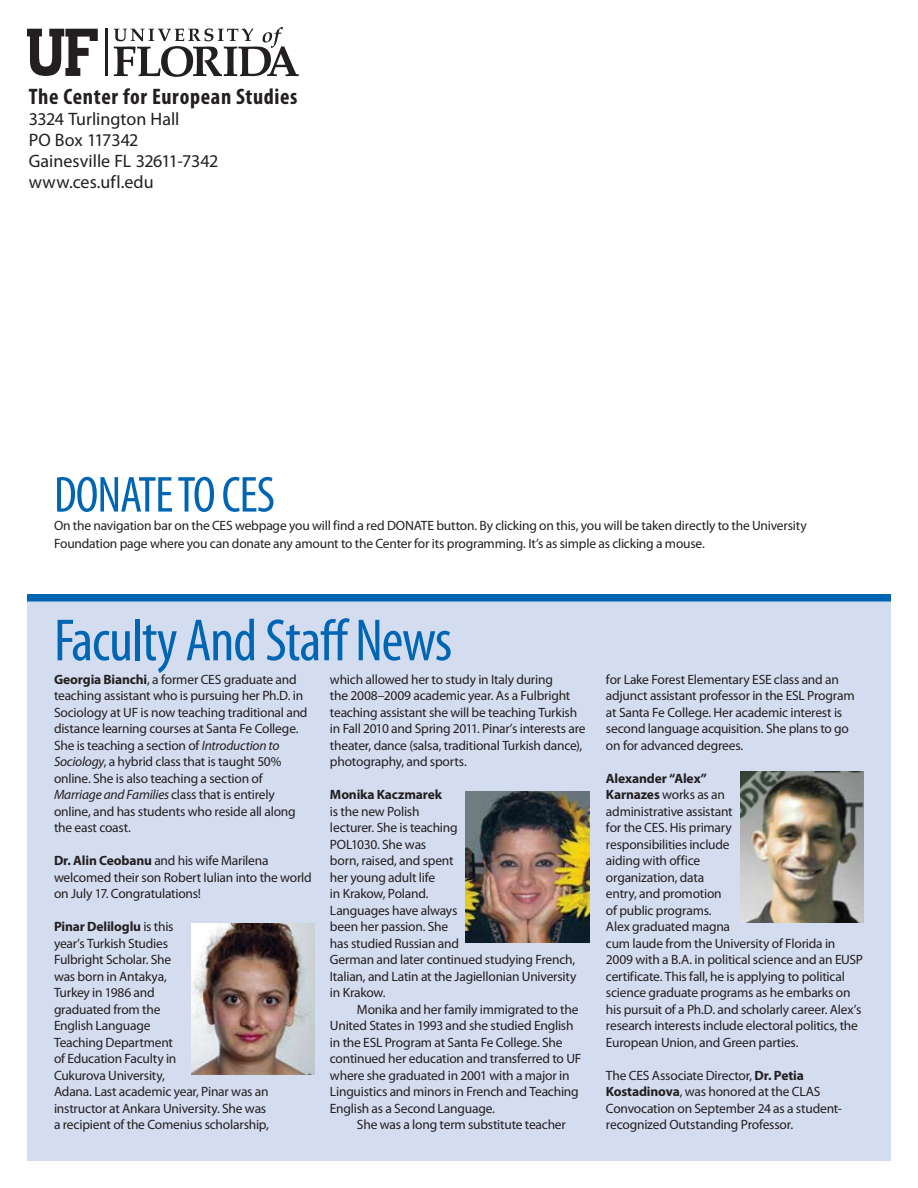
<style>
.page{position:relative;width:918px;height:1188px;background:#fff}
.page>*{position:absolute;margin:0;border:0;box-sizing:border-box;transform-origin:0 0}
.t1{font:condensed 60px "Myriad Pro";letter-spacing:-.02em;color:#0066b3}
.t2{font:condensed 51px "Myriad Pro";letter-spacing:-.02em;color:#0066b3}
.t3{font:700 condensed 22.5px "Myriad Pro";letter-spacing:.03em;color:#231f20}
.t4{font:18px/21px "Myriad Pro";color:#231f20}
.t5{font:13.5px/16.5px "Myriad Pro";letter-spacing:-.015em;color:#231f20}
.t6{font:700 13.5px "Myriad Pro";letter-spacing:-.01em;color:#231f20}
.s1{font-weight:700}
.s2{font-style:italic}
</style>
<div class="page">
<div style="left:27px;top:594px;width:864px;height:567px;background:#d4dcf0"></div>
<div style="left:27px;top:594px;width:864px;height:8px;background:#0066b3"></div>
<svg style="left:27px;top:29px;width:71px;height:47px"></svg>
<hr style="left:105px;top:29px;width:2px;height:47px;background:#231f20">
<svg style="left:114px;top:27px;width:185px;height:50px"></svg>
<img style="left:191px;top:923px;width:124px;height:151px">
<img style="left:466px;top:791px;width:124px;height:151px">
<img style="left:740px;top:772px;width:124px;height:151px">
<h3 class="t3" style="left:29px;top:83px;width:270px">The Center for European Studies</h3>
<h3 class="t4" style="left:29px;top:109px;width:191px">3324 Turlington Hall<br>PO Box 117342<br>Gainesville FL 32611-7342 www.ces.ufl.edu</h3>
<h2 class="t2" style="left:54px;top:464px;width:223px">DONATE TO CES</h2>
<p class="t5" style="left:54px;top:516px;width:754px;line-height:18px">On the navigation bar on the CES webpage you will find a red DONATE button. By clicking on this, you will be taken directly to the University<br>Foundation page where you can donate any amount to the Center for its programming. It’s as simple as clicking a mouse.</p>
<h1 class="t1" style="left:54px;top:604px;width:400px">Faculty And Staff News</h1>
<p class="t5" style="left:54px;top:671px;width:255px"><span class="s1">Georgia Bianchi</span>, a former CES graduate and teaching assistant who is pursuing her Ph.D. in Sociology at UF is now teaching traditional and distance learning courses at Santa Fe College.<br>She is teaching a section of <span class="s2">Introduction to Sociology</span>, a hybrid class that is taught 50% online. She is also teaching a section of <span class="s2">Marriage and Families</span> class that is entirely online, and has students who reside all along the east coast.</p>
<p class="t5" style="left:54px;top:853px;width:259px"><span class="s1">Dr. Alin Ceobanu</span> and his wife Marilena welcomed their son Robert Iulian into the world on July 17. Congratulations!</p>
<p class="t5" style="left:54px;top:919px;width:217px"><span class="s1">Pinar Deliloglu</span> is this<br>year’s Turkish Studies<br>Fulbright Scholar. She<br>was born in Antakya,<br>Turkey in 1986 and<br>graduated from the<br>English Language<br>Teaching Department<br>of Education Faculty in<br>Cukurova University,<br>Adana. Last academic year, Pinar was an instructor at Ankara University. She was a recipient of the Comenius scholarship,</p>
<p class="t5" style="left:330px;top:671px;width:257px">which allowed her to study in Italy during<br>the 2008–2009 academic year. As a Fulbright teaching assistant she will be teaching Turkish in Fall 2010 and Spring 2011. Pinar’s interests are theater, dance (salsa, traditional Turkish dance), photography, and sports.</p>
<p class="t6" style="left:330px;top:787px;width:114px">Monika Kaczmarek</p>
<p class="t5" style="left:330px;top:803px;width:248px">is the new Polish<br>lecturer. She is teaching<br>POL1030. She was<br>born, raised, and spent<br>her young adult life<br>in Krakow, Poland.<br>Languages have always<br>been her passion. She<br>has studied Russian and<br>German and later continued studying French,<br>Italian, and Latin at the Jagiellonian University in Krakow.</p>
<p class="t5" style="left:330px;top:1001px;width:253px;text-indent:27px">Monika and her family immigrated to the United States in 1993 and she studied English in the ESL Program at Santa Fe College. She continued her education and transferred to UF where she graduated in 2001 with a major in Linguistics and minors in French and Teaching English as a Second Language.</p>
<p class="t5" style="left:357px;top:1117px;width:210px">She was a long term substitute teacher</p>
<p class="t5" style="left:606px;top:671px;width:250px">for Lake Forest Elementary ESE class and an adjunct assistant professor in the ESL Program at Santa Fe College. Her academic interest is second language acquisition. She plans to go on for advanced degrees.</p>
<p class="t5" style="left:606px;top:770px;width:259px"><span class="s1">Alexander “Alex”<br>Karnazes</span> works as an<br>administrative assistant<br>for the CES. His primary<br>responsibilities include<br>aiding with office<br>organization, data<br>entry, and promotion<br>of public programs.<br>Alex graduated magna<br>cum laude from the University of Florida in<br>2009 with a B.A. in political science and an EUSP certificate. This fall, he is applying to political science graduate programs as he embarks on his pursuit of a Ph.D. and scholarly career. Alex’s research interests include electoral politics, the<br>European Union, and Green parties.</p>
<p class="t5" style="left:606px;top:1067px;width:237px">The CES Associate Director, <span class="s1">Dr. Petia Kostadinova</span>, was honored at the CLAS Convocation on September 24 as a student&shy;recognized Outstanding Professor.</p>
</div>
